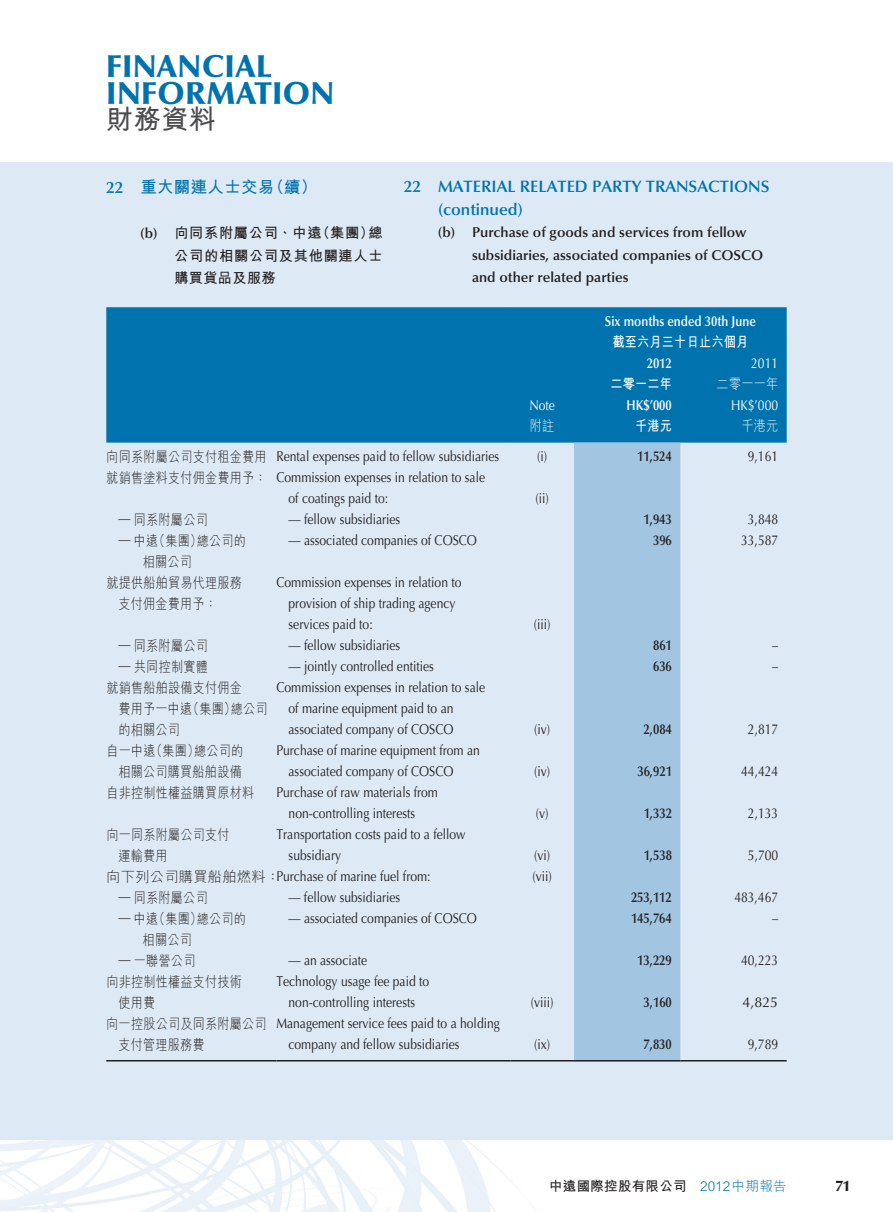
<style>
.page{position:relative;width:893px;height:1212px;background:#fff}
.page>*{position:absolute;margin:0;border:0;box-sizing:border-box;transform-origin:0 0}
.t1{font:900 31.5px/27px "Optima LT Std";color:#0073ae}
.t2{font:700 27px "M Hei HK";color:#4b4c4d}
.t3{font:600 16.5px "Optima LT Std";color:#0073ae}
.t4{font:700 16.5px "M Hei HK";letter-spacing:.02em;color:#0073ae}
.t5{font:900 15px "Optima LT Std";color:#231f20}
.t6{font:14.25px/21px "Optima LT Std";color:#231f20;scale:.85 1}
.t7{font:300 14.25px/21px "M Hei HK";letter-spacing:.02em;color:#231f20;scale:.85 1}
.t8{font:600 14.25px/22.5px "Optima LT Std";color:#231f20}
.t9{font:600 14.25px "Optima LT Std";color:#231f20;scale:.85 1}
.t10{font:700 14.25px/22.5px "M Hei HK";letter-spacing:.045em;color:#231f20;text-align:justify}
.t11{font:600 14.25px "Optima LT Std";color:#fff;scale:.85 1}
.t12{font:700 14.25px "M Hei HK";letter-spacing:.02em;color:#fff;scale:.85 1}
.t13{font:14.25px "Optima LT Std";color:#fff;scale:.85 1}
.t14{font:300 14.25px "M Hei HK";letter-spacing:.02em;color:#fff;scale:.85 1}
.t15{font:14.25px "Optima LT Std";color:#231f20}
.t16{font:700 13.5px "M Hei HK";letter-spacing:.02em;color:#231f20}
.s1{font-family:"Optima LT Std";font-weight:600}
.s2{font-family:"M Hei HK";font-weight:300}
.s3{font-family:"Optima LT Std";font-weight:400}
.s4{font-weight:300;color:#0073ae}
</style>
<div class="page">
<img style="left:0;top:1139px;width:893px;height:73px">
<div style="left:0;top:162px;width:893px;height:977px;background:#dde9f4"></div>
<div style="left:106px;top:307px;width:681px;height:136px;background:#0073ae"></div>
<div style="left:574px;top:443px;width:106px;height:617px;background:#a2c5e2"></div>
<hr style="left:106px;top:1060px;width:170px;height:1px;background:#231f20">
<hr style="left:276px;top:1060px;width:234px;height:1px;background:#231f20">
<hr style="left:510px;top:1060px;width:64px;height:1px;background:#231f20">
<hr style="left:574px;top:1060px;width:106px;height:1px;background:#231f20">
<hr style="left:680px;top:1060px;width:107px;height:1px;background:#231f20">
<h1 class="t1" style="left:106px;top:53px;width:230px">FINANCIAL<br>INFORMATION</h1>
<h2 class="t2" style="left:106px;top:100px;width:111px">財務資料</h2>
<p class="t4" style="left:106px;top:175px;width:212px"><span class="s1">22</span> 重大關連人士交易（續）</p>
<p class="t10" style="left:174px;top:221px;width:210px;text-indent:-34px"><span class="s1">(b)</span> 向同系附屬公司、中遠（集團）總公司的相關公司及其他關連人士購買貨品及服務</p>
<p class="t3" style="left:404px;top:177px;width:59px">22 Material</p>
<p class="t3" style="left:520px;top:177px;width:11px">related</p>
<p class="t3" style="left:592px;top:177px;width:11px">party</p>
<p class="t3" style="left:646px;top:177px;width:12px">transactions</p>
<p class="t3" style="left:438px;top:200px;width:86px">(continued)</p>
<p class="t8" style="left:472px;top:221px;width:293px;text-indent:-34px">(b) Purchase of goods and services from fellow subsidiaries, associated companies of COSCO and other related parties</p>
<p class="t11" style="left:605px;top:313px;width:179px">Six months ended 30th June</p>
<p class="t12" style="left:612px;top:332px;width:161px">截至六月三十日止六個月</p>
<p class="t11" style="left:647px;top:355px;width:31px">2012</p>
<p class="t13" style="left:751px;top:355px;width:33px">2011</p>
<p class="t12" style="left:610px;top:374px;width:74px">二零一二年</p>
<p class="t14" style="left:717px;top:377px;width:74px">二零一一年</p>
<p class="t13" style="left:529px;top:397px;width:32px">Note</p>
<p class="t11" style="left:626px;top:397px;width:55px">HK$’000</p>
<p class="t13" style="left:731px;top:397px;width:57px">HK$’000</p>
<p class="t14" style="left:530px;top:419px;width:30px">附註</p>
<p class="t12" style="left:635px;top:416px;width:45px">千港元</p>
<p class="t14" style="left:741px;top:419px;width:45px">千港元</p>
<p class="t6" style="left:106px;top:446px;width:464px"><span class="s2">向同系附屬公司支付租金費用</span> Rental expenses paid to fellow subsidiaries</p>
<p class="t6" style="left:537px;top:446px;width:13px">(i)</p>
<p class="t9" style="left:637px;top:448px;width:42px">11,524</p>
<p class="t6" style="left:748px;top:446px;width:37px">9,161</p>
<p class="t6" style="left:289px;top:467px;width:233px;text-indent:-182px"><span class="s2">就銷售塗料支付佣金費用予：</span> Commission expenses in relation to sale of coatings paid to:</p>
<p class="t6" style="left:535px;top:488px;width:17px">(ii)</p>
<p class="t7" style="left:118px;top:509px;width:107px"><span class="s3">—</span> 同系附屬公司</p>
<p class="t6" style="left:289px;top:509px;width:133px">— fellow subsidiaries</p>
<p class="t9" style="left:644px;top:511px;width:35px">1,943</p>
<p class="t6" style="left:748px;top:509px;width:37px">3,848</p>
<p class="t7" style="left:143px;top:530px;width:123px;text-indent:-24px"><sup>—</sup> 中遠（集團）總公司的相關公司</p>
<p class="t6" style="left:289px;top:530px;width:223px">— associated companies of COSCO</p>
<p class="t9" style="left:653px;top:532px;width:24px">396</p>
<p class="t6" style="left:741px;top:530px;width:45px">33,587</p>
<p class="t7" style="left:118px;top:572px;width:147px;text-indent:-12px">就提供船舶貿易代理服務支付佣金費用予：</p>
<p class="t6" style="left:289px;top:572px;width:205px;text-indent:-12px">Commission expenses in relation to provision of ship trading agency services paid to:</p>
<p class="t6" style="left:534px;top:614px;width:21px">(iii)</p>
<p class="t7" style="left:118px;top:635px;width:107px"><sup>—</sup> 同系附屬公司</p>
<p class="t6" style="left:289px;top:635px;width:133px">— fellow subsidiaries</p>
<p class="t9" style="left:653px;top:637px;width:24px">861</p>
<p class="t6" style="left:772px;top:635px;width:9px">–</p>
<p class="t7" style="left:118px;top:656px;width:107px"><span class="s3">—</span> 共同控制實體</p>
<p class="t6" style="left:289px;top:656px;width:173px">— jointly controlled entities</p>
<p class="t9" style="left:653px;top:658px;width:24px">636</p>
<p class="t6" style="left:772px;top:656px;width:9px">–</p>
<p class="t7" style="left:118px;top:677px;width:177px;text-indent:-12px">就銷售船舶設備支付佣金<br>費用予一中遠（集團）總公司的相關公司</p>
<p class="t6" style="left:289px;top:677px;width:233px;text-indent:-12px">Commission expenses in relation to sale of marine equipment paid to an associated company of COSCO</p>
<p class="t6" style="left:534px;top:719px;width:21px">(iv)</p>
<p class="t9" style="left:644px;top:721px;width:35px">2,084</p>
<p class="t6" style="left:748px;top:719px;width:37px">2,817</p>
<p class="t7" style="left:106px;top:740px;width:163px;text-align:right">自一中遠（集團）總公司的相關公司購買船舶設備</p>
<p class="t6" style="left:289px;top:740px;width:226px;text-indent:-12px">Purchase of marine equipment from an associated company of COSCO</p>
<p class="t7" style="left:106px;top:782px;width:176px">自非控制性權益購買原材料</p>
<p class="t6" style="left:289px;top:782px;width:177px;text-indent:-12px">Purchase of raw materials from non-controlling interests</p>
<p class="t7" style="left:119px;top:824px;width:132px;text-indent:-12px">向一同系附屬公司支付運輸費用</p>
<p class="t6" style="left:289px;top:824px;width:210px;text-indent:-12px">Transportation costs paid to a fellow subsidiary</p>
<p class="t6" style="left:534px;top:761px;width:21px">(iv)</p>
<p class="t9" style="left:637px;top:763px;width:42px">36,921</p>
<p class="t6" style="left:741px;top:761px;width:45px">44,424</p>
<p class="t6" style="left:536px;top:803px;width:17px">(v)</p>
<p class="t9" style="left:644px;top:805px;width:35px">1,332</p>
<p class="t6" style="left:748px;top:803px;width:37px">2,133</p>
<p class="t6" style="left:534px;top:845px;width:21px">(vi)</p>
<p class="t9" style="left:644px;top:847px;width:35px">1,538</p>
<p class="t6" style="left:748px;top:845px;width:37px">5,700</p>
<p class="t6" style="left:106px;top:866px;width:383px"><span class="s2">向下列公司購買船舶燃料：</span>Purchase of marine fuel from:</p>
<p class="t6" style="left:532px;top:866px;width:24px">(vii)</p>
<p class="t7" style="left:118px;top:887px;width:107px"><sup>—</sup> 同系附屬公司</p>
<p class="t6" style="left:288px;top:887px;width:133px">— fellow subsidiaries</p>
<p class="t9" style="left:631px;top:889px;width:50px">253,112</p>
<p class="t6" style="left:734px;top:887px;width:53px">483,467</p>
<p class="t7" style="left:143px;top:908px;width:123px;text-indent:-24px"><sup>—</sup> 中遠（集團）總公司的相關公司</p>
<p class="t6" style="left:289px;top:908px;width:223px">— associated companies of COSCO</p>
<p class="t9" style="left:631px;top:910px;width:50px">145,764</p>
<p class="t6" style="left:772px;top:908px;width:9px">–</p>
<p class="t7" style="left:118px;top:950px;width:92px"><span class="s3">—</span> 一聯營公司</p>
<p class="t6" style="left:289px;top:950px;width:94px">— an associate</p>
<p class="t9" style="left:637px;top:952px;width:42px">13,229</p>
<p class="t6" style="left:741px;top:950px;width:45px">40,223</p>
<p class="t7" style="left:118px;top:971px;width:147px;text-indent:-12px">向非控制性權益支付技術使用費</p>
<p class="t6" style="left:276px;top:971px;width:181px;text-align:center">Technology usage fee paid to non-controlling interests</p>
<p class="t6" style="left:531px;top:992px;width:28px">(viii)</p>
<p class="t9" style="left:644px;top:994px;width:35px">3,160</p>
<p class="t15" style="left:742px;top:994px;width:37px">4,825</p>
<p class="t7" style="left:118px;top:1013px;width:176px;text-indent:-12px">向一控股公司及同系附屬公司支付管理服務費</p>
<p class="t6" style="left:288px;top:1013px;width:250px;text-indent:-12px">Management service fees paid to a holding company and fellow subsidiaries</p>
<p class="t6" style="left:534px;top:1034px;width:21px">(ix)</p>
<p class="t9" style="left:644px;top:1036px;width:35px">7,830</p>
<p class="t6" style="left:748px;top:1034px;width:37px">9,789</p>
<p class="t16" style="left:549px;top:1176px;width:239px">中遠國際控股有限公司 <span class="s4">2012中期報告</span></p>
<p class="t5" style="left:835px;top:1177px;width:16px">71</p>
</div>
